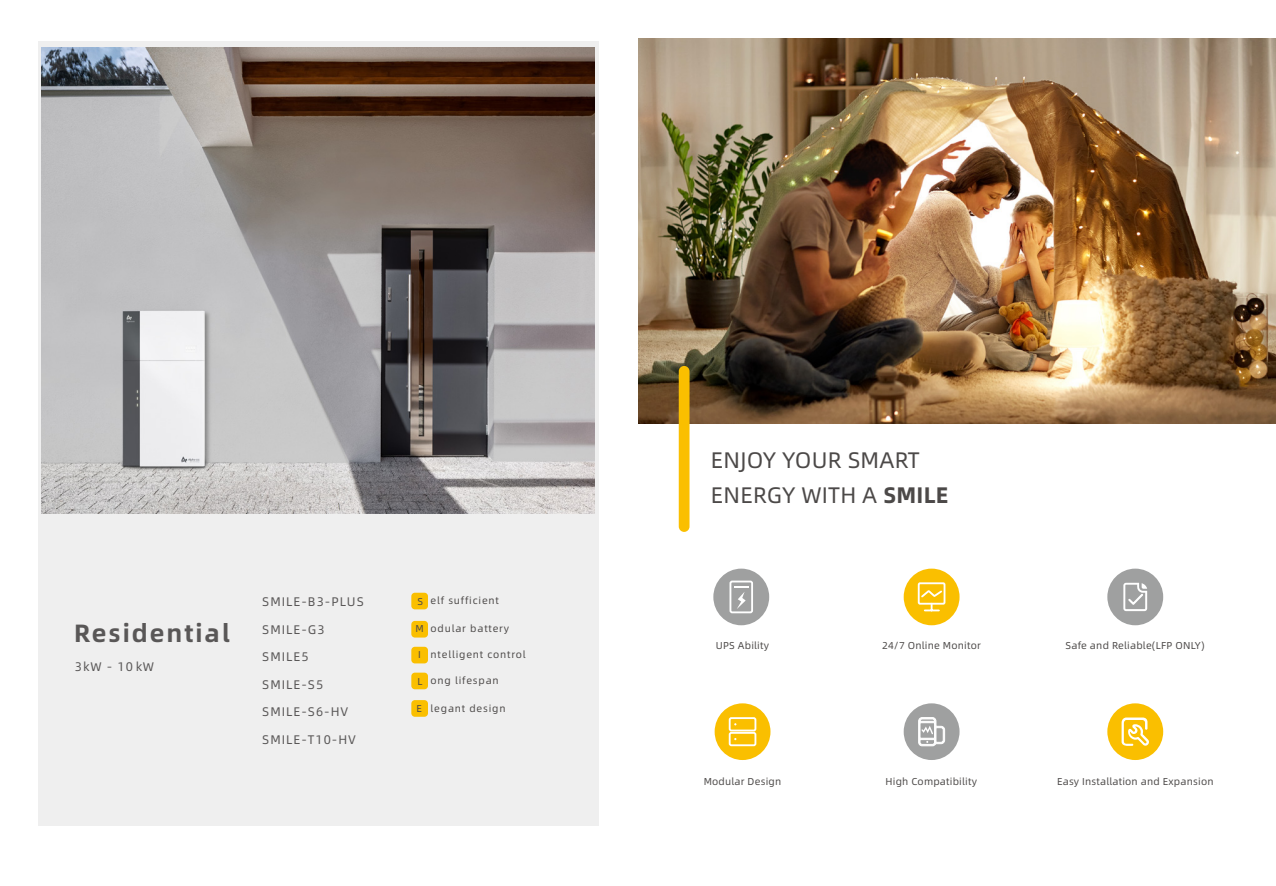
<style>
.page{position:relative;width:1276px;height:886px;background:#fff}
.page>*{position:absolute;margin:0;border:0;box-sizing:border-box;transform-origin:0 0}
.t1{font:25px "Alibaba Pu Hui Ti B";letter-spacing:.08em;color:#595757}
.t2{font:22.5px/35px "Alibaba Pu Hui Ti";letter-spacing:.01em;color:#4c4948}
.t3{font:12.5px "Alibaba Pu Hui Ti";letter-spacing:.08em;color:#595757}
.t4{font:10px "Alibaba Pu Hui Ti";letter-spacing:.02em;color:#4c4948}
.t5{font:10px "Alibaba Pu Hui Ti";letter-spacing:.08em;color:#4c4948}
.s1{font-family:"Alibaba Pu Hui Ti B"}
</style>
<div class="page">
<div style="left:38px;top:41px;width:560px;height:785px;background:#efefef"></div>
<img style="left:42px;top:48px;width:552px;height:466px">
<div style="left:411px;top:593px;width:17px;height:16px;background:#fabf00;border-radius:4px"></div>
<div style="left:411px;top:621px;width:17px;height:16px;background:#fabf00;border-radius:4px"></div>
<div style="left:411px;top:647px;width:17px;height:16px;background:#fabf00;border-radius:4px"></div>
<div style="left:411px;top:673px;width:17px;height:16px;background:#fabf00;border-radius:4px"></div>
<div style="left:411px;top:700px;width:17px;height:17px;background:#fabf00;border-radius:4px"></div>
<img style="left:638px;top:39px;width:638px;height:384px">
<div style="left:713px;top:569px;width:56px;height:56px;background:#9fa0a0;border-radius:50%"></div>
<div style="left:714px;top:703px;width:56px;height:57px;background:#fabf00;border-radius:50%"></div>
<div style="left:903px;top:569px;width:56px;height:56px;background:#fabf00;border-radius:50%"></div>
<div style="left:903px;top:703px;width:56px;height:57px;background:#9fa0a0;border-radius:50%"></div>
<div style="left:1107px;top:569px;width:56px;height:56px;background:#9fa0a0;border-radius:50%"></div>
<div style="left:1107px;top:703px;width:56px;height:57px;background:#fabf00;border-radius:50%"></div>
<svg style="left:1121px;top:717px;width:28px;height:29px"></svg>
<div style="left:729px;top:580px;width:24px;height:33px;border:2px solid #fff;border-radius:2px"></div>
<svg style="left:734px;top:586px;width:14px;height:23px"></svg>
<svg style="left:1123px;top:583px;width:24px;height:28px"></svg>
<div style="left:729px;top:717px;width:27px;height:14px;border:2px solid #fff;border-radius:2px"></div>
<div style="left:729px;top:732px;width:27px;height:14px;border:2px solid #fff;border-radius:2px"></div>
<svg style="left:918px;top:717px;width:27px;height:29px"></svg>
<div style="left:917px;top:582px;width:28px;height:23px;border:2px solid #fff"></div>
<svg style="left:919px;top:588px;width:25px;height:24px"></svg>
<div style="left:679px;top:366px;width:10px;height:166px;background:#fabf00;border-radius:5px"></div>
<h1 class="t1" style="left:74px;top:614px;width:157px">Residential</h1>
<p class="t3" style="left:75px;top:658px;width:81px">3kW - 10 kW</p>
<p class="t3" style="left:262px;top:592px;width:103px">SMILE-B3-PLUS</p>
<p class="t3" style="left:262px;top:620px;width:64px">SMILE-G3</p>
<p class="t3" style="left:262px;top:647px;width:48px">SMILE5</p>
<p class="t3" style="left:262px;top:675px;width:62px">SMILE-S5</p>
<p class="t3" style="left:262px;top:702px;width:87px">SMILE-S6-HV</p>
<p class="t3" style="left:262px;top:730px;width:95px">SMILE-T10-HV</p>
<p class="t4" style="left:417px;top:594px;width:7px">S</p>
<p class="t4" style="left:415px;top:621px;width:10px">M</p>
<p class="t4" style="left:418px;top:647px;width:4px">I</p>
<p class="t4" style="left:417px;top:673px;width:7px">L</p>
<p class="t4" style="left:416px;top:701px;width:7px">E</p>
<p class="t5" style="left:431px;top:593px;width:70px">elf sufficient</p>
<p class="t5" style="left:431px;top:621px;width:80px">odular battery</p>
<p class="t5" style="left:431px;top:647px;width:96px">ntelligent control</p>
<p class="t5" style="left:431px;top:673px;width:70px">ong lifespan</p>
<p class="t5" style="left:431px;top:701px;width:76px">legant design</p>
<h2 class="t2" style="left:711px;top:441px;width:239px">ENJOY YOUR SMART<br>ENERGY WITH A <span class="s1">SMILE</span></h2>
<p class="t4" style="left:716px;top:638px;width:55px">UPS Ability</p>
<p class="t4" style="left:882px;top:638px;width:100px">24/7 Online Monitor</p>
<p class="t4" style="left:1065px;top:638px;width:141px">Safe and Reliable(LFP ONLY)</p>
<p class="t4" style="left:703px;top:774px;width:79px">Modular Design</p>
<p class="t4" style="left:885px;top:774px;width:93px">High Compatibility</p>
<p class="t4" style="left:1057px;top:774px;width:158px">Easy Installation and Expansion</p>
</div>
